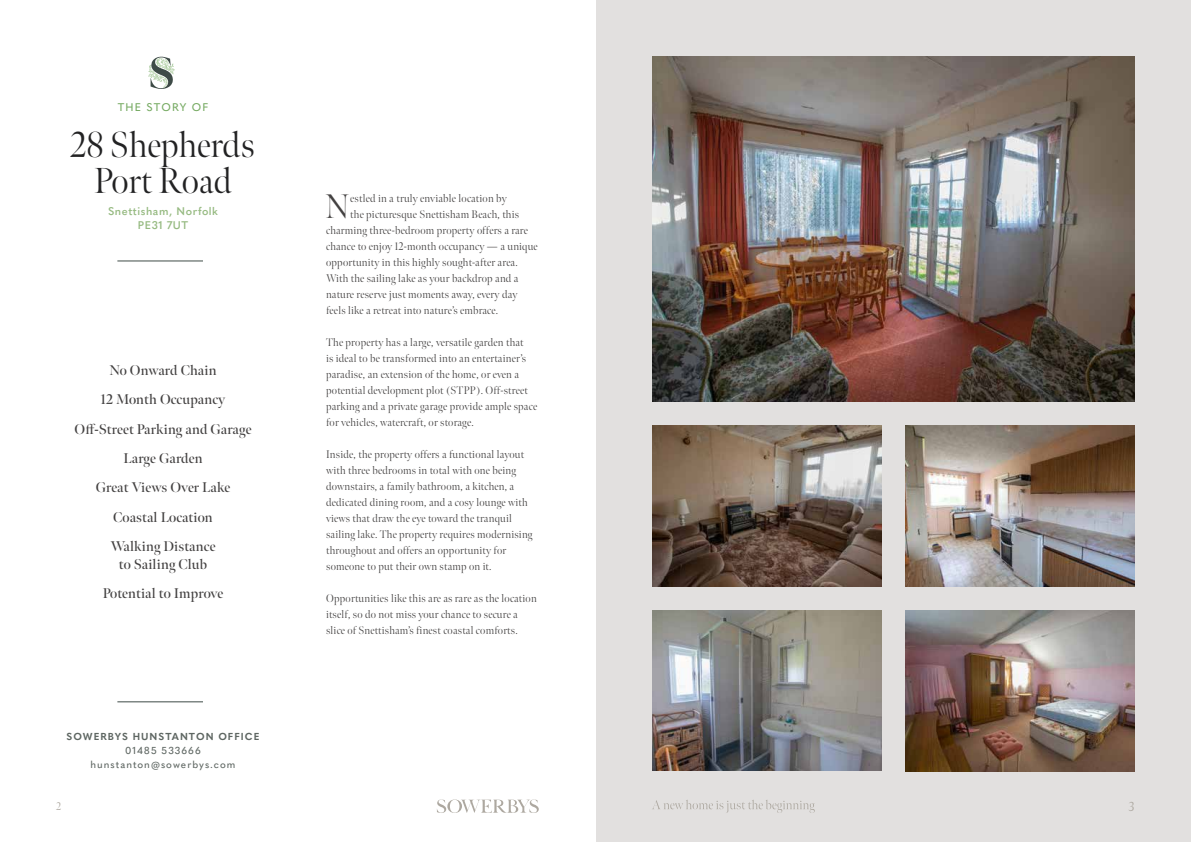
<style>
.page{position:relative;width:1191px;height:842px;background:#fff}
.page>*{position:absolute;margin:0;border:0;box-sizing:border-box;transform-origin:0 0}
.t1{font:300 36px/36px "Meno Banner";color:#222223;text-align:center}
.t2{font:300 34px "Meno Banner";color:#434141}
.t3{font:600 14px/29.3px "Meno Banner";letter-spacing:.01em;color:#434141;text-align:center}
.t4{font:300 13px "Meno Banner";color:#ada8a0}
.t5{font:300 11px/16px "Meno Banner";letter-spacing:.02em;color:#434141}
.t6{font:600 11px/14px "Quasimoda";letter-spacing:.05em;color:#96ba81;text-align:center}
.t7{font:500 11px "Quasimoda";letter-spacing:.1em;color:#76aa62}
.t8{font:300 11px "Meno Banner";color:#ada8a0}
.t9{font:500 10px/14px "Quasimoda";letter-spacing:.1em;color:#5e6662;text-align:center}
.t10{font:700 10px "Quasimoda";letter-spacing:.1em;color:#5e6662}
</style>
<div class="page">
<div style="left:595px;top:0;width:596px;height:842px;background:#e2e0df"></div>
<svg style="left:437px;top:799px;width:102px;height:14px"></svg>
<svg style="left:652px;top:800px;width:162px;height:13px"></svg>
<hr style="left:117px;top:260px;width:86px;height:1px;background:#3e4b47">
<svg style="left:148px;top:57px;width:27px;height:32px"></svg>
<hr style="left:117px;top:701px;width:86px;height:1px;background:#3e4b47">
<img style="left:652px;top:57px;width:482px;height:345px">
<img style="left:905px;top:611px;width:229px;height:160px">
<img style="left:905px;top:426px;width:229px;height:160px">
<img style="left:652px;top:610px;width:229px;height:161px">
<img style="left:652px;top:426px;width:229px;height:160px">
<p class="t7" style="left:118px;top:98px;width:92px">THE STORY OF</p>
<h1 class="t1" style="left:71px;top:128px;width:185px">28 Shepherds<br>Port Road</h1>
<p class="t6" style="left:108px;top:203px;width:111px">Snettisham, Norfolk<br>PE31 7UT</p>
<p class="t3" style="left:75px;top:356px;width:178px">No Onward Chain<br>12 Month Occupancy<br>Off-Street Parking and Garage<br>Large Garden<br>Great Views Over Lake<br>Coastal Location<br>Walking Distance</p>
<p class="t3" style="left:103px;top:550px;width:122px">to Sailing Club<br>Potential to Improve</p>
<p class="t10" style="left:67px;top:729px;width:194px">SOWERBYS HUNSTANTON OFFICE</p>
<p class="t9" style="left:90px;top:743px;width:147px">01485 533666 hunstanton@sowerbys.com</p>
<h2 class="t2" style="left:326px;top:186px;width:25px">N</h2>
<p class="t5" style="left:350px;top:190px;width:158px">estled in a truly enviable location by</p>
<p class="t5" style="left:350px;top:206px;width:170px">the picturesque Snettisham Beach, this</p>
<p class="t5" style="left:326px;top:222px;width:203px">charming three-bedroom property offers a rare</p>
<p class="t5" style="left:326px;top:238px;width:213px">chance to enjoy 12-month occupancy — a unique</p>
<p class="t5" style="left:326px;top:254px;width:193px">opportunity in this highly sought-after area.</p>
<p class="t5" style="left:326px;top:270px;width:194px">With the sailing lake as your backdrop and a</p>
<p class="t5" style="left:326px;top:286px;width:193px">nature reserve just moments away, every day</p>
<p class="t5" style="left:326px;top:302px;width:174px">feels like a retreat into nature’s embrace.</p>
<p class="t5" style="left:326px;top:334px;width:213px">The property has a large, versatile garden that<br>is ideal to be transformed into an entertainer’s paradise, an extension of the home, or even a potential development plot (STPP). Off-street parking and a private garage provide ample space for vehicles, watercraft, or storage.</p>
<p class="t5" style="left:326px;top:446px;width:208px">Inside, the property offers a functional layout with three bedrooms in total with one being downstairs, a family bathroom, a kitchen, a dedicated dining room, and a cosy lounge with views that draw the eye toward the tranquil sailing lake. The property requires modernising throughout and offers an opportunity for someone to put their own stamp on it.</p>
<p class="t5" style="left:326px;top:591px;width:212px">Opportunities like this are as rare as the location itself, so do not miss your chance to secure a slice of Snettisham’s finest coastal comforts.</p>
<p class="t8" style="left:57px;top:799px;width:6px">2</p>
<p class="t4" style="left:1128px;top:798px;width:7px">3</p>
</div>
